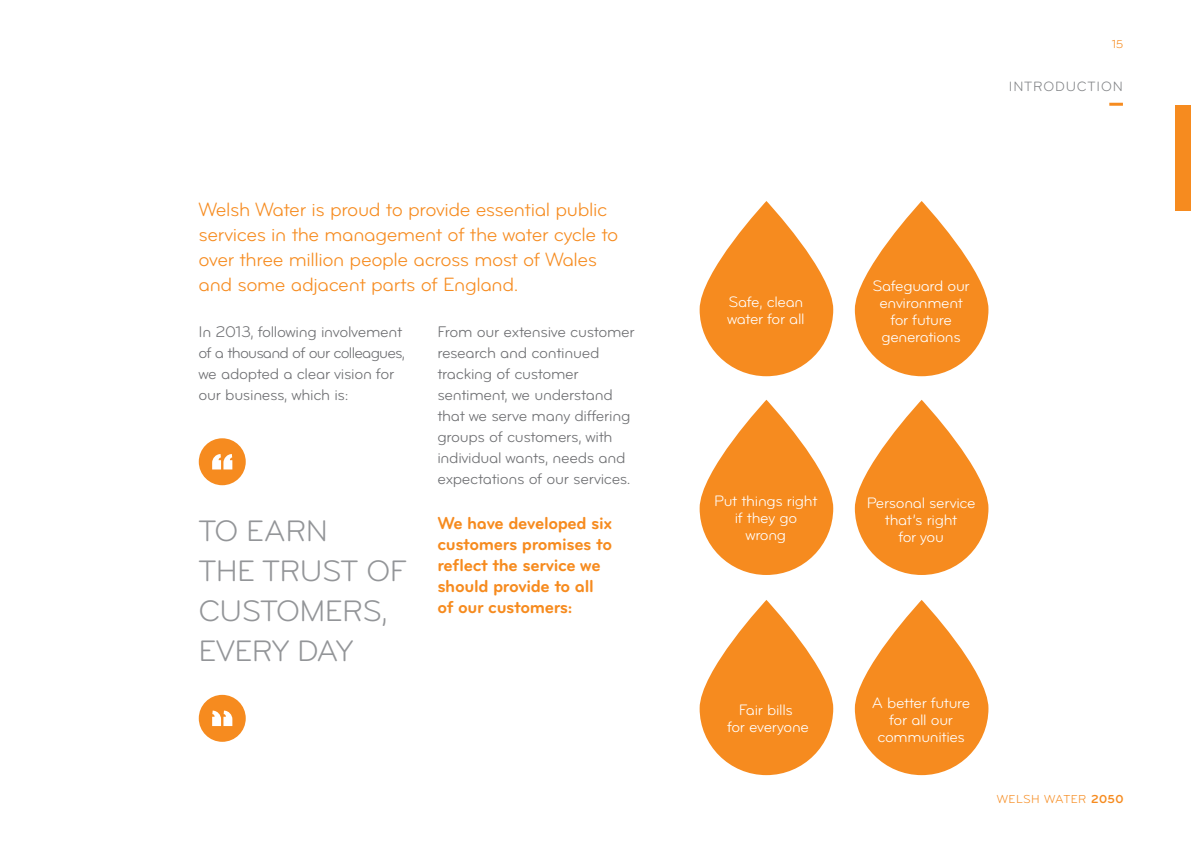
<style>
.page{position:relative;width:1191px;height:842px;background:#fff}
.page>*{position:absolute;margin:0;border:0;box-sizing:border-box;transform-origin:0 0}
.t1{font:30.8px/40px "Bryant Pro Regular Alternate";letter-spacing:-.02em;color:#939598}
.t2{font:20px/25px "Bryant Pro Regular Alternate";letter-spacing:-.02em;color:#f68b1f}
.t3{font:18px/21px "Bryant Pro Bold Alternate";letter-spacing:-.02em;color:#f68b1f}
.t4{font:16px/21px "Bryant Pro Regular Alternate";letter-spacing:-.02em;color:#6d6e71}
.t5{font:15.8px/17.2px "Bryant Pro Regular Alternate";letter-spacing:-.02em;color:#fff;text-align:center}
.t6{font:14px "Bryant Pro Regular Alternate";letter-spacing:.06em;color:#808285}
.t7{font:12px "Bryant Pro Regular Alternate";letter-spacing:.04em;color:#f68b1f}
.s1{font-family:"Bryant Pro Bold Alternate"}
</style>
<div class="page">
<hr style="left:1109px;top:103px;width:14px;height:3px;background:#f68b1f">
<div style="left:199px;top:438px;width:47px;height:47px;background:#f68b1f;border-radius:50%"></div>
<svg style="left:212px;top:454px;width:20px;height:15px"></svg>
<div style="left:199px;top:695px;width:47px;height:47px;background:#f68b1f;border-radius:50%"></div>
<svg style="left:212px;top:711px;width:20px;height:15px"></svg>
<svg style="left:699px;top:201px;width:134px;height:175px;fill:#f68b1f"></svg>
<svg style="left:699px;top:400px;width:134px;height:175px;fill:#f68b1f"></svg>
<svg style="left:855px;top:201px;width:133px;height:175px;fill:#f68b1f"></svg>
<svg style="left:855px;top:400px;width:133px;height:175px;fill:#f68b1f"></svg>
<svg style="left:699px;top:600px;width:134px;height:175px;fill:#f68b1f"></svg>
<svg style="left:855px;top:600px;width:133px;height:175px;fill:#f68b1f"></svg>
<div style="left:1175px;top:105px;width:16px;height:105px;background:#f68b1f"></div>
<p class="t2" style="left:198px;top:197px;width:421px">Welsh Water is proud to provide essential public services in the management of the water cycle to over three million people across most of Wales and some adjacent parts of England.</p>
<p class="t4" style="left:198px;top:321px;width:208px">In 2013, following involvement of a thousand of our colleagues, we adopted a clear vision for our business, which is:</p>
<p class="t4" style="left:437px;top:321px;width:199px">From our extensive customer research and continued tracking of customer sentiment, we understand that we serve many differing groups of customers, with individual wants, needs and expectations of our services.</p>
<p class="t3" style="left:437px;top:513px;width:176px">We have developed six customers promises to reflect the service we should provide to all of our customers:</p>
<h1 class="t1" style="left:198px;top:511px;width:210px">TO EARN<br>THE TRUST OF<br>CUSTOMERS,<br>EVERY DAY</h1>
<p class="t7" style="left:1111px;top:38px;width:13px">15</p>
<p class="t6" style="left:1008px;top:79px;width:116px">INTRODUCTION</p>
<p class="t5" style="left:727px;top:294px;width:79px;text-align:left">Safe, clean water for all</p>
<p class="t5" style="left:872px;top:277px;width:99px">Safeguard our environment for future generations</p>
<p class="t5" style="left:714px;top:492px;width:105px">Put things right if they go wrong</p>
<p class="t5" style="left:866px;top:494px;width:110px">Personal service that’s right<br>for you</p>
<p class="t5" style="left:727px;top:701px;width:83px">Fair bills<br>for everyone</p>
<p class="t5" style="left:872px;top:694px;width:100px">A better future for all our communities</p>
<p class="t7" style="left:996px;top:792px;width:128px">WELSH WATER <span class="s1">2050</span></p>
</div>
